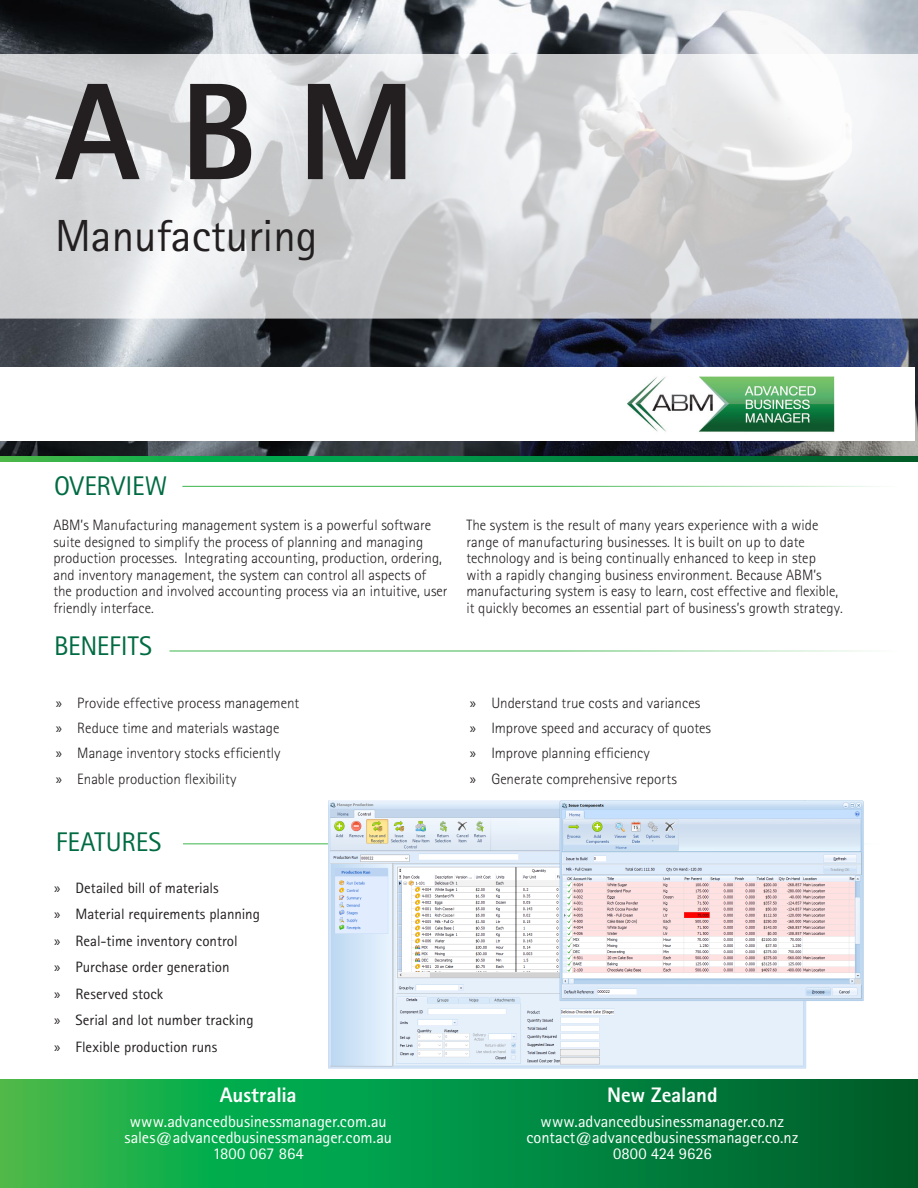
<style>
.page{position:relative;width:918px;height:1188px;background:#fff}
.page>*{position:absolute;margin:0;border:0;box-sizing:border-box;transform-origin:0 0}
.t1{font:800 138px "AT Rotis Sans Serif";color:#231f20}
.t2{font:45px "AT Rotis Sans Serif";color:#231f20}
.Sub_Header{font:27px "AT Rotis Sans Serif";color:#006b42}
.Main_Text_2__leading{font:800 21px "AT Rotis Sans Serif";letter-spacing:-.005em;color:#fff}
.Main_Text_2__leading-2{font:16.5px "AT Rotis Sans Serif";letter-spacing:-.005em;color:#fff}
.t3{font:300 15px/16.5px "AT Rotis Sans Serif";color:#231f20}
.t4{font:15px "AT Rotis Sans Serif";color:#231f20}
.s1{font-family:"Myriad Pro";font-weight:400}
.s2{font-family:"Myriad Pro"}
</style>
<div class="page">
<img style="left:0;top:0;width:918px;height:457px">
<svg style="left:0;top:457px;width:918px;height:4px;background:#089142"></svg>
<hr style="left:182px;top:486px;width:736px;height:1px;background:#3cb54b">
<hr style="left:170px;top:651px;width:748px;height:1px;background:#3cb54b">
<hr style="left:183px;top:844px;width:714px;height:1px;background:#3cb54b">
<svg style="left:0;top:1079px;width:918px;height:109px;background:#099142"></svg>
<div style="left:0;top:368px;width:914px;height:73px;background:#fff"></div>
<img style="left:627px;top:376px;width:208px;height:56px">
<svg style="left:0;top:54px;width:918px;height:265px"></svg>
<img style="left:328px;top:801px;width:536px;height:268px">
<p class="t1" style="left:55px;top:45px;width:362px">A B M</p>
<p class="t2" style="left:55px;top:209px;width:264px">Manufacturing</p>
<p class="Sub_Header" style="left:54px;top:470px;width:115px">OVERVIEW</p>
<p class="t3" style="left:53px;top:517px;width:380px">ABM’s Manufacturing management system is a powerful software</p>
<p class="t3" style="left:53px;top:533px;width:371px">suite designed to simplify the process of planning and managing</p>
<p class="t3" style="left:53px;top:550px;width:396px">production processes. Integrating accounting, production, ordering, and inventory management, the system can control all aspects of the production and involved accounting process via an intuitive, user friendly interface.</p>
<p class="Sub_Header" style="left:54px;top:630px;width:100px">BENEFITS</p>
<p class="t3" style="left:56px;top:695px;width:245px"><span class="s1">»</span> Provide effective process management</p>
<p class="t3" style="left:56px;top:720px;width:225px"><span class="s1">»</span> Reduce time and materials wastage</p>
<p class="t3" style="left:56px;top:745px;width:226px"><span class="s1">»</span> Manage inventory stocks efficiently</p>
<p class="t3" style="left:56px;top:770px;width:182px"><span class="s1">»</span> Enable production flexibility</p>
<p class="Sub_Header" style="left:56px;top:826px;width:107px">FEATURES</p>
<p class="t4" style="left:54px;top:879px;width:166px"><span class="s2">»</span> Detailed bill of materials</p>
<p class="t4" style="left:54px;top:905px;width:207px"><span class="s2">»</span> Material requirements planning</p>
<p class="t4" style="left:54px;top:932px;width:185px"><span class="s2">»</span> Real-time inventory control</p>
<p class="t4" style="left:54px;top:958px;width:177px"><span class="s2">»</span> Purchase order generation</p>
<p class="t4" style="left:54px;top:985px;width:111px"><span class="s2">»</span> Reserved stock</p>
<p class="t4" style="left:54px;top:1012px;width:201px"><span class="s2">»</span> Serial and lot number tracking</p>
<p class="t4" style="left:54px;top:1038px;width:165px"><span class="s2">»</span> Flexible production runs</p>
<p class="Main_Text_2__leading" style="left:220px;top:1082px;width:78px">Australia</p>
<p class="Main_Text_2__leading-2" style="left:130px;top:1112px;width:258px">www.advancedbusinessmanager.com.au</p>
<p class="Main_Text_2__leading-2" style="left:124px;top:1128px;width:269px">sales@advancedbusinessmanager.com.au</p>
<p class="Main_Text_2__leading-2" style="left:213px;top:1144px;width:93px">1800 067 864</p>
<p class="t3" style="left:467px;top:517px;width:353px">The system is the result of many years experience with a wide</p>
<p class="t3" style="left:467px;top:533px;width:340px">range of manufacturing businesses. It is built on up to date</p>
<p class="t3" style="left:467px;top:550px;width:351px">technology and is being continually enhanced to keep in step</p>
<p class="t3" style="left:467px;top:566px;width:357px">with a rapidly changing business environment. Because ABM’s</p>
<p class="t3" style="left:467px;top:583px;width:373px">manufacturing system is easy to learn, cost effective and flexible,</p>
<p class="t3" style="left:467px;top:599px;width:378px">it quickly becomes an essential part of business’s growth strategy.</p>
<p class="t3" style="left:470px;top:695px;width:232px"><span class="s1">»</span> Understand true costs and variances</p>
<p class="t3" style="left:470px;top:720px;width:243px"><span class="s1">»</span> Improve speed and accuracy of quotes</p>
<p class="t3" style="left:470px;top:745px;width:182px"><span class="s1">»</span> Improve planning efficiency</p>
<p class="t3" style="left:470px;top:770px;width:209px"><span class="s1">»</span> Generate comprehensive reports</p>
<p class="Main_Text_2__leading" style="left:607px;top:1082px;width:112px">New Zealand</p>
<p class="Main_Text_2__leading-2" style="left:541px;top:1112px;width:245px">www.advancedbusinessmanager.co.nz</p>
<p class="Main_Text_2__leading-2" style="left:526px;top:1128px;width:274px">contact@advancedbusinessmanager.co.nz</p>
<p class="Main_Text_2__leading-2" style="left:613px;top:1144px;width:100px">0800 424 9626</p>
</div>
